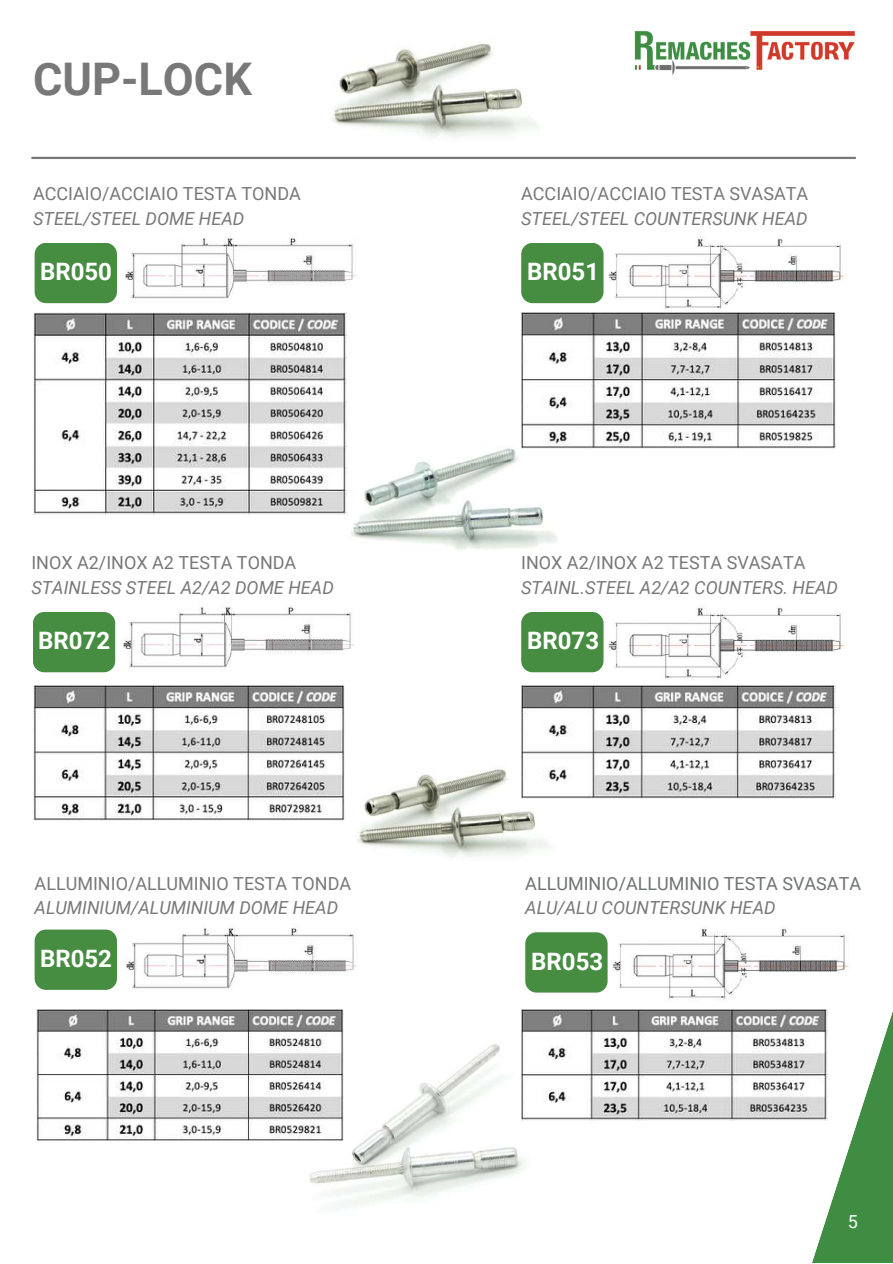
<style>
.page{position:relative;width:893px;height:1264px;background:#fff}
.page>*{position:absolute;margin:0;border:0;box-sizing:border-box;transform-origin:0 0}
.t1{font:700 45px "Roboto";color:#787878}
.t2{font:700 24px "Roboto";color:#fff}
.t3{font:italic 18px "Roboto";color:#787878}
.t4{font:18px "Roboto";color:#787878}
.t5{font:18px "Roboto";color:#6f7371}
.t6{font:18px "Roboto";color:#fefefe}
</style>
<div class="page">
<svg style="left:812px;top:1009px;width:80px;height:253px"></svg>
<img style="left:634px;top:31px;width:221px;height:44px">
<img style="left:311px;top:43px;width:270px;height:114px">
<hr style="left:31px;top:157px;width:824px;height:2px;background:#787878">
<div style="left:35px;top:243px;width:82px;height:60px;background:#468d42;border-radius:11px"></div>
<img style="left:603px;top:237px;width:243px;height:72px">
<div style="left:521px;top:243px;width:82px;height:60px;background:#468d42;border-radius:11px"></div>
<img style="left:125px;top:238px;width:231px;height:61px">
<img style="left:343px;top:448px;width:228px;height:102px">
<img style="left:33px;top:312px;width:314px;height:202px">
<img style="left:521px;top:312px;width:313px;height:136px">
<div style="left:33px;top:612px;width:82px;height:60px;background:#468d42;border-radius:11px"></div>
<img style="left:123px;top:607px;width:231px;height:61px">
<img style="left:357px;top:769px;width:214px;height:88px">
<img style="left:33px;top:685px;width:311px;height:135px">
<img style="left:603px;top:606px;width:243px;height:73px">
<div style="left:521px;top:612px;width:82px;height:60px;background:#468d42;border-radius:11px"></div>
<img style="left:521px;top:685px;width:313px;height:113px">
<div style="left:35px;top:929px;width:82px;height:60px;background:#468d42;border-radius:11px"></div>
<img style="left:126px;top:928px;width:231px;height:61px">
<img style="left:607px;top:927px;width:243px;height:72px">
<div style="left:525px;top:932px;width:82px;height:60px;background:#468d42;border-radius:11px"></div>
<img style="left:277px;top:1029px;width:249px;height:181px">
<img style="left:521px;top:1009px;width:306px;height:111px">
<img style="left:36px;top:1009px;width:307px;height:131px">
<h1 class="t1" style="left:33px;top:53px;width:220px">CUP-LOCK</h1>
<p class="t4" style="left:33px;top:184px;width:269px">ACCIAIO/ACCIAIO TESTA TONDA</p>
<p class="t3" style="left:33px;top:208px;width:213px">STEEL/STEEL DOME HEAD</p>
<h2 class="t2" style="left:40px;top:258px;width:73px">BR050</h2>
<p class="t4" style="left:31px;top:552px;width:266px">INOX A2/INOX A2 TESTA TONDA</p>
<p class="t3" style="left:31px;top:577px;width:304px">STAINLESS STEEL A2/A2 DOME HEAD</p>
<h2 class="t2" style="left:38px;top:627px;width:73px">BR072</h2>
<p class="t4" style="left:35px;top:873px;width:318px">ALLUMINIO/ALLUMINIO TESTA TONDA</p>
<p class="t3" style="left:35px;top:897px;width:305px">ALUMINIUM/ALUMINIUM DOME HEAD</p>
<h2 class="t2" style="left:40px;top:944px;width:73px">BR052</h2>
<p class="t4" style="left:521px;top:184px;width:288px">ACCIAIO/ACCIAIO TESTA SVASATA</p>
<p class="t3" style="left:521px;top:208px;width:288px">STEEL/STEEL COUNTERSUNK HEAD</p>
<h2 class="t2" style="left:527px;top:258px;width:73px">BR051</h2>
<p class="t4" style="left:521px;top:552px;width:286px">INOX A2/INOX A2 TESTA SVASATA</p>
<p class="t3" style="left:521px;top:577px;width:318px">STAINL.STEEL A2/A2 COUNTERS. HEAD</p>
<h2 class="t2" style="left:527px;top:627px;width:73px">BR073</h2>
<p class="t5" style="left:525px;top:873px;width:337px">ALLUMINIO/ALLUMINIO TESTA SVASATA</p>
<p class="t3" style="left:525px;top:897px;width:252px">ALU/ALU COUNTERSUNK HEAD</p>
<h2 class="t2" style="left:531px;top:947px;width:73px">BR053</h2>
<p class="t6" style="left:847px;top:1211px;width:12px">5</p>
</div>
